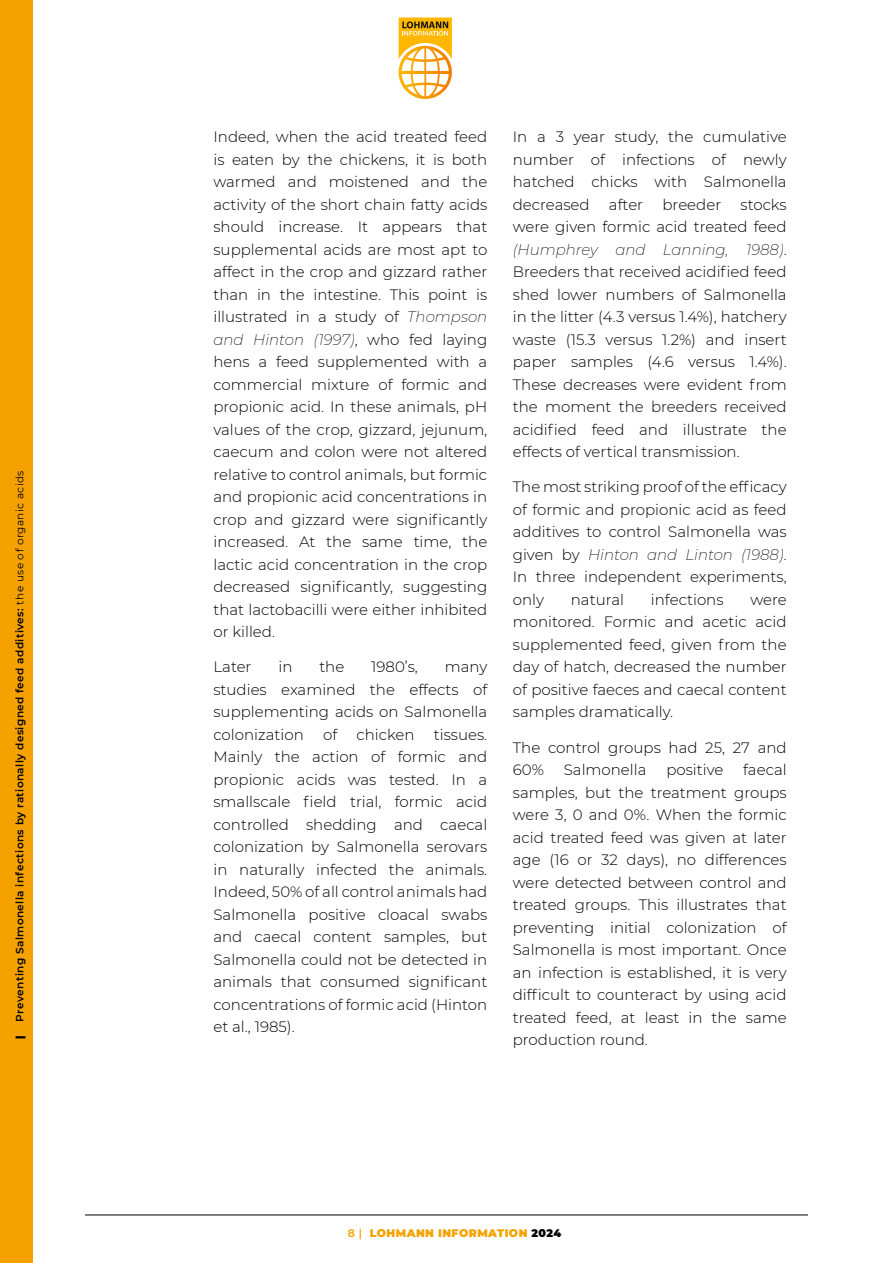
<style>
.page{position:relative;width:893px;height:1263px;background:#fff}
.page>*{position:absolute;margin:0;border:0;box-sizing:border-box;transform-origin:0 0}
.t1{font:300 15px/22.5px "Montserrat";color:#000;text-align:justify}
.t2{font:900 10.95px "Montserrat";letter-spacing:.04em;color:#f5a200}
.t3{font:600 10.5px "Montserrat";letter-spacing:.04em;color:#000}
.t4{font:900 10.5px "Montserrat";color:#000}
.s1{font-weight:400}
.s2{font-weight:200;font-style:italic}
.s3{font-weight:600}
.s4{color:#000}
</style>
<div class="page">
<div style="left:0;top:0;width:33px;height:1263px;background:#f5a200"></div>
<hr style="left:85px;top:1215px;width:723px;height:1px;background:#000">
<svg style="left:399px;top:17px;width:53px;height:82px"></svg>
<p class="t3" style="left:12px;top:1021px;width:553px;rotate:-90deg">Preventing Salmonella infections by rationally designed feed additives: <span class="s1">the use of organic acids</span></p>
<p class="t4" style="left:12px;top:1038px;width:5px;rotate:-90deg">|</p>
<p class="t1" style="left:213px;top:125px;width:275px">Indeed, when the acid treated feed is eaten by the chickens, it is both warmed and moistened and the activity of the short chain fatty acids should increase. It appears that supplemental acids are most apt to affect in the crop and gizzard rather than in the intestine. This point is illustrated in a study of <span class="s2">Thompson and Hinton (1997)</span>, who fed laying hens a feed supplemented with a commercial mixture of formic and propionic acid. In these animals, pH values of the crop, gizzard, jejunum, caecum and colon were not altered relative to control animals, but formic and propionic acid concentrations in crop and gizzard were significantly increased. At the same time, the lactic acid concentration in the crop decreased significantly, suggesting that lactobacilli were either inhibited or killed.</p>
<p class="t1" style="left:213px;top:655px;width:40px">Later</p>
<p class="t1" style="left:278px;top:655px;width:16px">in</p>
<p class="t1" style="left:319px;top:655px;width:27px">the</p>
<p class="t1" style="left:371px;top:655px;width:48px">1980’s,</p>
<p class="t1" style="left:213px;top:655px;width:275px;text-indent:231px">many studies examined the effects of supplementing acids on Salmonella colonization</p>
<p class="t1" style="left:323px;top:723px;width:16px">of</p>
<p class="t1" style="left:357px;top:723px;width:59px">chicken</p>
<p class="t1" style="left:213px;top:723px;width:275px;text-indent:220px">tissues.<br>Mainly the action of formic and propionic acids was tested. In a smallscale field trial, formic acid controlled shedding and caecal colonization by Salmonella serovars in naturally infected the animals.<br>Indeed, 50% of all control animals had Salmonella positive cloacal swabs and caecal content samples, but Salmonella could not be detected in animals that consumed significant concentrations of formic acid (Hinton et al., 1985).</p>
<p class="t1" style="left:513px;top:125px;width:275px">In a 3 year study, the cumulative number of infections of newly hatched chicks with Salmonella decreased</p>
<p class="t1" style="left:609px;top:193px;width:36px">after</p>
<p class="t1" style="left:662px;top:193px;width:60px">breeder</p>
<p class="t1" style="left:513px;top:193px;width:275px;text-indent:228px">stocks were given formic acid treated feed <span class="s2">(Humphrey and Lanning, 1988)</span>.<br>Breeders that received acidified feed shed lower numbers of Salmonella in the litter (4.3 versus 1.4%), hatchery waste (15.3 versus 1.2%) and insert paper samples (4.6 versus 1.4%).<br>These decreases were evident from the moment the breeders received acidified feed and illustrate the effects of vertical transmission.</p>
<p class="t1" style="left:513px;top:475px;width:275px">The most striking proof of the efficacy of formic and propionic acid as feed additives to control Salmonella was given by <span class="s2">Hinton and Linton (1988)</span>.<br>In three independent experiments, only</p>
<p class="t1" style="left:571px;top:588px;width:55px">natural</p>
<p class="t1" style="left:651px;top:588px;width:74px">infections</p>
<p class="t1" style="left:513px;top:588px;width:275px;text-indent:238px">were monitored. Formic and acetic acid supplemented feed, given from the day of hatch, decreased the number of positive faeces and caecal content samples dramatically.</p>
<p class="t1" style="left:513px;top:736px;width:275px">The control groups had 25, 27 and<br>60%</p>
<p class="t1" style="left:513px;top:758px;width:275px;text-indent:230px">faecal samples, but the treatment groups were 3, 0 and 0%. When the formic acid treated feed was given at later age (16 or 32 days), no differences were detected between control and treated groups. This illustrates that preventing initial colonization of Salmonella is most important. Once an infection is established, it is very difficult to counteract by using acid treated feed, at least in the same production round.</p>
<p class="t1" style="left:564px;top:758px;width:84px">Salmonella</p>
<p class="t1" style="left:666px;top:758px;width:59px">positive</p>
<p class="t2" style="left:348px;top:1225px;width:215px"><span class="s3">8 |</span> LOHMANN INFORMATION <span class="s4">2024</span></p>
</div>
